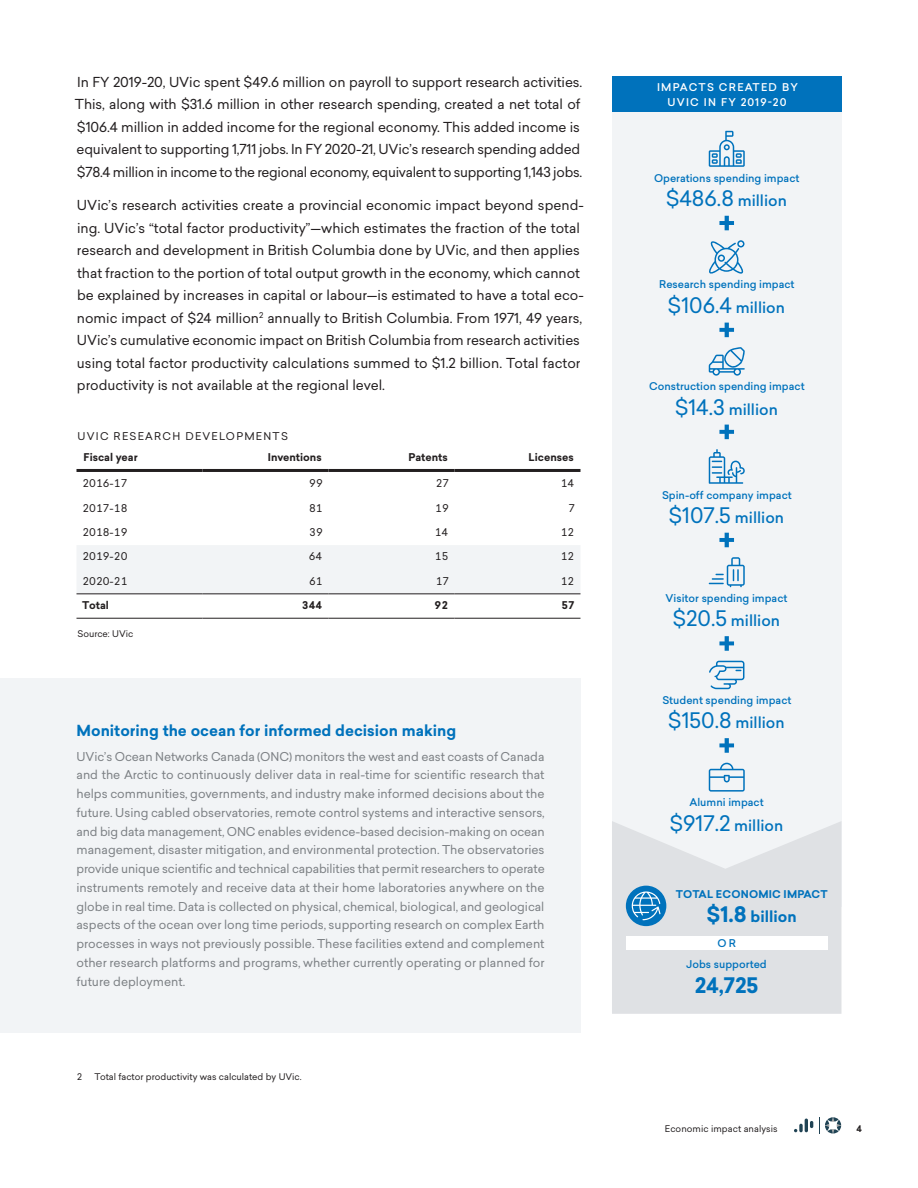
<style>
.page{position:relative;width:918px;height:1188px;background:#fff}
.page>*{position:absolute;margin:0;border:0;box-sizing:border-box;transform-origin:0 0}
.t1{font:700 21px "Sailec";color:#0072bc}
.t2{font:500 15px "Sailec";color:#0072bc}
.Side_text_title{font:700 15px "Sailec";color:#0072bc}
.t3{font:13.5px/22.5px "Sailec";color:#231f20}
.Side_text{font:12px/18.8px "Sailec";color:#7c8084;text-align:justify}
.t4{font:500 10.5px "Sailec";color:#0072bc}
.Table_category{font:700 10.5px "Sailec";color:#231f20}
.Table_left{font:10.5px "Sailec";color:#231f20}
.Figure_title{font:500 10.5px/15px "Sailec";letter-spacing:.12em;color:#fff;text-align:center}
.Table_right{font:10.5px "Sailec";color:#231f20}
.Figure_title-2{font:10.5px "Sailec";letter-spacing:.12em;color:#231f20}
.t5{font:700 10.5px "Sailec";letter-spacing:.02em;color:#0072bc}
.Table_right-2{font:700 10.5px "Sailec";color:#231f20}
.Table_left-2{font:700 10.5px "Sailec";color:#231f20}
.Footnote{font:9px "Sailec";color:#231f20}
.Figure_footnote{font:9px "Sailec";color:#231f20}
.t6{font:700 9px "Sailec";color:#231f20}
.s1{font-weight:400;font-size:21px}
.s2{font-size:21px}
</style>
<div class="page">
<svg style="left:794px;top:1119px;width:19px;height:13px"></svg>
<svg style="left:819px;top:1117px;width:22px;height:17px"></svg>
<div style="left:0;top:678px;width:580px;height:355px;background:#f2f4f6"></div>
<div style="left:612px;top:102px;width:230px;height:805px;background:#f2f4f6"></div>
<div style="left:612px;top:76px;width:230px;height:36px;background:#0072bc"></div>
<svg style="left:709px;top:131px;width:36px;height:36px"></svg>
<svg style="left:709px;top:240px;width:35px;height:34px"></svg>
<svg style="left:719px;top:323px;width:15px;height:14px"></svg>
<svg style="left:709px;top:347px;width:36px;height:29px"></svg>
<svg style="left:719px;top:216px;width:15px;height:14px"></svg>
<svg style="left:719px;top:425px;width:15px;height:14px"></svg>
<svg style="left:612px;top:821px;width:229px;height:193px;background:#e1e3e6"></svg>
<div style="left:626px;top:936px;width:202px;height:14px;background:#fff"></div>
<div style="left:626px;top:886px;width:40px;height:40px;background:#0072bc;border-radius:50%"></div>
<svg style="left:632px;top:891px;width:29px;height:29px"></svg>
<svg style="left:709px;top:763px;width:36px;height:29px"></svg>
<svg style="left:719px;top:738px;width:15px;height:15px"></svg>
<svg style="left:709px;top:557px;width:36px;height:30px"></svg>
<svg style="left:719px;top:636px;width:15px;height:15px"></svg>
<svg style="left:709px;top:661px;width:35px;height:28px"></svg>
<svg style="left:709px;top:449px;width:36px;height:35px"></svg>
<svg style="left:719px;top:533px;width:15px;height:14px"></svg>
<div style="left:77px;top:545px;width:503px;height:48px;background:#f2f4f6"></div>
<hr style="left:76px;top:618px;width:126px;height:1px;background:#231f20">
<hr style="left:202px;top:618px;width:126px;height:1px;background:#231f20">
<hr style="left:328px;top:618px;width:126px;height:1px;background:#231f20">
<hr style="left:454px;top:618px;width:126px;height:1px;background:#231f20">
<hr style="left:76px;top:469px;width:126px;height:3px;background:#231f20">
<hr style="left:202px;top:469px;width:126px;height:3px;background:#231f20">
<hr style="left:328px;top:469px;width:126px;height:3px;background:#231f20">
<hr style="left:454px;top:469px;width:126px;height:3px;background:#231f20">
<hr style="left:76px;top:593px;width:126px;height:1px;background:#231f20">
<hr style="left:202px;top:593px;width:126px;height:1px;background:#231f20">
<hr style="left:328px;top:593px;width:126px;height:1px;background:#231f20">
<hr style="left:454px;top:593px;width:126px;height:1px;background:#231f20">
<p class="t3" style="left:75px;top:70px;width:509px">In FY 2019-20, UVic spent $49.6 million on payroll to support research activities.<br>This, along with $31.6 million in other research spending, created a net total of $106.4 million in added income for the regional economy. This added income is equivalent to supporting 1,711 jobs. In FY 2020-21, UVic’s research spending added $78.4 million in income to the regional economy, equivalent to supporting 1,143 jobs.</p>
<p class="t3" style="left:77px;top:194px;width:508px">UVic’s research activities create a provincial economic impact beyond spend&shy;ing. UVic’s “total factor productivity”—which estimates the fraction of the total research and development in British Columbia done by UVic, and then applies that fraction to the portion of total output growth in the economy, which cannot be explained by increases in capital or labour—is estimated to have a total eco&shy;nomic impact of $24 million<sup>2</sup> annually to British Columbia. From 1971, 49 years, UVic’s cumulative economic impact on British Columbia from research activities using total factor productivity calculations summed to $1.2 billion. Total factor productivity is not available at the regional level.</p>
<p class="Figure_title-2" style="left:78px;top:429px;width:212px">UVIC RESEARCH DEVELOPMENTS</p>
<p class="Table_category" style="left:84px;top:450px;width:56px">Fiscal year</p>
<p class="Table_category" style="left:268px;top:450px;width:55px">Inventions</p>
<p class="Table_category" style="left:408px;top:450px;width:41px">Patents</p>
<p class="Table_category" style="left:529px;top:450px;width:47px">Licenses</p>
<p class="Table_left" style="left:82px;top:476px;width:47px">2016-17</p>
<p class="Table_right" style="left:309px;top:476px;width:15px">99</p>
<p class="Table_right" style="left:436px;top:476px;width:15px">27</p>
<p class="Table_right" style="left:561px;top:476px;width:15px">14</p>
<p class="Table_left" style="left:82px;top:501px;width:47px">2017-18</p>
<p class="Table_right" style="left:309px;top:501px;width:15px">81</p>
<p class="Table_right" style="left:435px;top:501px;width:15px">19</p>
<p class="Table_right" style="left:569px;top:501px;width:8px">7</p>
<p class="Table_left" style="left:82px;top:525px;width:47px">2018-19</p>
<p class="Table_right" style="left:309px;top:525px;width:15px">39</p>
<p class="Table_right" style="left:435px;top:525px;width:15px">14</p>
<p class="Table_right" style="left:561px;top:525px;width:15px">12</p>
<p class="Table_left" style="left:82px;top:549px;width:47px">2019-20</p>
<p class="Table_right" style="left:309px;top:549px;width:15px">64</p>
<p class="Table_right" style="left:435px;top:549px;width:15px">15</p>
<p class="Table_right" style="left:561px;top:549px;width:15px">12</p>
<p class="Table_left" style="left:82px;top:574px;width:47px">2020-21</p>
<p class="Table_right" style="left:309px;top:574px;width:15px">61</p>
<p class="Table_right" style="left:436px;top:574px;width:15px">17</p>
<p class="Table_right" style="left:561px;top:574px;width:15px">12</p>
<p class="Table_left-2" style="left:82px;top:598px;width:28px">Total</p>
<p class="Table_right-2" style="left:302px;top:598px;width:22px">344</p>
<p class="Table_right-2" style="left:435px;top:598px;width:15px">92</p>
<p class="Table_right-2" style="left:561px;top:598px;width:15px">57</p>
<p class="Figure_footnote" style="left:77px;top:628px;width:57px">Source: UVic</p>
<p class="Side_text_title" style="left:76px;top:720px;width:381px">Monitoring the ocean for informed decision making</p>
<p class="Side_text" style="left:76px;top:747px;width:470px">UVic’s Ocean Networks Canada (ONC) monitors the west and east coasts of Canada and the Arctic to continuously deliver data in real-time for scientific research that helps communities, governments, and industry make informed decisions about the future. Using cabled observatories, remote control systems and interactive sensors, and big data management, ONC enables evidence-based decision-making on ocean management, disaster mitigation, and environmental protection. The observatories provide unique scientific and technical capabilities that permit researchers to operate instruments remotely and receive data at their home laboratories anywhere on the globe in real time. Data is collected on physical, chemical, biological, and geological aspects of the ocean over long time periods, supporting research on complex Earth processes in ways not previously possible. These facilities extend and complement other research platforms and programs, whether currently operating or planned for future deployment.</p>
<p class="Footnote" style="left:77px;top:1070px;width:6px">2</p>
<p class="Footnote" style="left:94px;top:1070px;width:209px">Total factor productivity was calculated by UVic.</p>
<p class="Figure_title" style="left:657px;top:80px;width:142px">IMPACTS CREATED BY<br>UVIC IN FY 2019-20</p>
<p class="t4" style="left:654px;top:170px;width:147px">Operations spending impact</p>
<p class="t2" style="left:666px;top:190px;width:123px"><span class="s1">$486.8</span> million</p>
<p class="t4" style="left:659px;top:277px;width:137px">Research spending impact</p>
<p class="t2" style="left:668px;top:297px;width:119px"><span class="s1">$106.4</span> million</p>
<p class="t4" style="left:649px;top:379px;width:157px">Construction spending impact</p>
<p class="t2" style="left:675px;top:399px;width:105px"><span class="s1">$14.3</span> million</p>
<p class="t4" style="left:662px;top:487px;width:131px">Spin-off company impact</p>
<p class="t2" style="left:669px;top:507px;width:117px"><span class="s1">$107.5</span> million</p>
<p class="t4" style="left:666px;top:591px;width:123px">Visitor spending impact</p>
<p class="t2" style="left:672px;top:610px;width:109px"><span class="s1">$20.5</span> million</p>
<p class="t4" style="left:662px;top:693px;width:131px">Student spending impact</p>
<p class="t2" style="left:668px;top:712px;width:118px"><span class="s1">$150.8</span> million</p>
<p class="t4" style="left:689px;top:795px;width:76px">Alumni impact</p>
<p class="t2" style="left:669px;top:815px;width:115px"><span class="s1">$917.2</span> million</p>
<p class="t5" style="left:676px;top:886px;width:153px">TOTAL ECONOMIC IMPACT</p>
<p class="Side_text_title" style="left:706px;top:906px;width:92px"><span class="s2">$1.8</span> billion</p>
<p class="t4" style="left:718px;top:936px;width:20px">OR</p>
<p class="t4" style="left:686px;top:957px;width:82px">Jobs supported</p>
<p class="t1" style="left:695px;top:970px;width:65px">24,725</p>
<p class="Footnote" style="left:665px;top:1123px;width:114px">Economic impact analysis</p>
<p class="t6" style="left:856px;top:1123px;width:7px">4</p>
</div>
